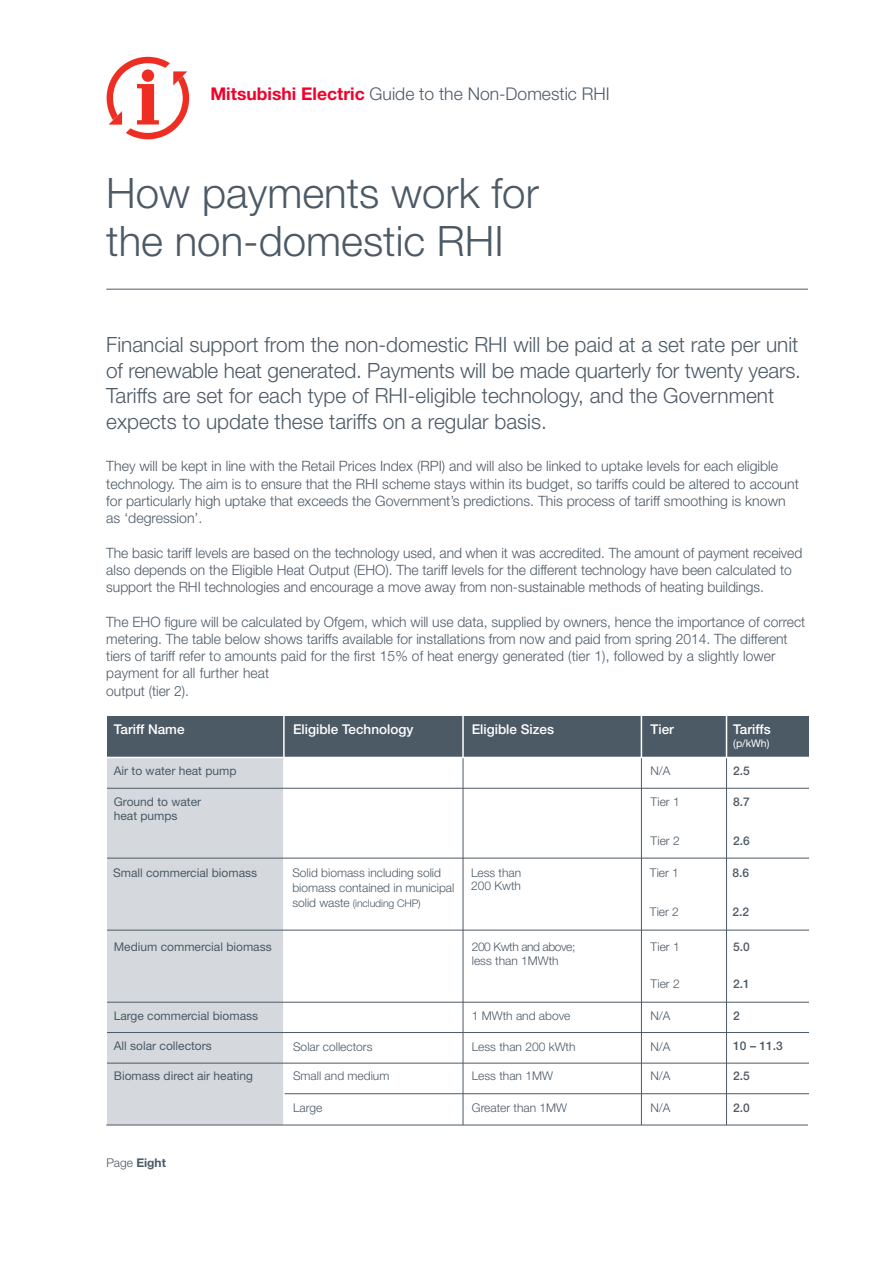
<style>
.page{position:relative;width:893px;height:1263px;background:#fff}
.page>*{position:absolute;margin:0;border:0;box-sizing:border-box;transform-origin:0 0}
.t1{font:300 42px/48px "Helvetica Neue";color:#4c5a66}
.t2{font:300 21px/25.5px "Helvetica Neue";color:#4c5a66}
.t3{font:300 17.55px "Helvetica Neue";color:#4c5a66}
.t4{font:300 14.25px/17.2px "Helvetica Neue";color:#4c5a66}
.t5{font:500 13.5px "Helvetica Neue";color:#fff}
.t6{font:300 12px/15px "Helvetica Neue";color:#4c5a66}
.t7{font:12px "Helvetica Neue";color:#4c5a66}
.t8{font:500 12px "Helvetica Neue";color:#4c5a66}
.t9{font:300 12px/13.5px "Helvetica Neue";letter-spacing:-.035em;color:#4c5a66}
.t10{font:700 12px "Helvetica Neue";color:#4c5a66}
.t11{font:300 10.5px "Helvetica Neue";letter-spacing:-.01em;color:#4c5a66}
.t12{font:10.5px "Helvetica Neue";color:#fff}
.s1{font-weight:700;color:#f0002b}
.s2{font-size:12px}
.s3{font-weight:300}
</style>
<div class="page">
<hr style="left:106px;top:289px;width:702px;height:1px;background:#4c5a66">
<svg style="left:107px;top:57px;width:82px;height:82px"></svg>
<div style="left:142px;top:69px;width:12px;height:13px;background:#ee2e22;border-radius:50%"></div>
<hr style="left:463px;top:757px;width:1px;height:379px;background:#4c5a66">
<hr style="left:641px;top:757px;width:1px;height:377px;background:#4c5a66">
<hr style="left:726px;top:757px;width:1px;height:373px;background:#4c5a66">
<hr style="left:279px;top:1093px;width:544px;height:1px;background:#4c5a66">
<div style="left:107px;top:719px;width:177px;height:407px;background:#d5d9dd"></div>
<div style="left:107px;top:716px;width:702px;height:41px;background:#4c5a66"></div>
<hr style="left:283px;top:712px;width:2px;height:416px;background:#fff">
<hr style="left:462px;top:713px;width:2px;height:44px;background:#fff">
<hr style="left:641px;top:713px;width:1px;height:44px;background:#fff">
<hr style="left:726px;top:712px;width:1px;height:45px;background:#fff">
<hr style="left:94px;top:757px;width:723px;height:1px;background:#fff">
<hr style="left:100px;top:858px;width:723px;height:1px;background:#4c5a66">
<hr style="left:100px;top:788px;width:723px;height:1px;background:#4c5a66">
<hr style="left:100px;top:930px;width:723px;height:1px;background:#4c5a66">
<hr style="left:100px;top:1002px;width:723px;height:1px;background:#4c5a66">
<hr style="left:100px;top:1032px;width:723px;height:1px;background:#4c5a66">
<hr style="left:100px;top:1063px;width:723px;height:1px;background:#4c5a66">
<div style="left:809px;top:713px;width:37px;height:431px;background:#fff"></div>
<div style="left:70px;top:704px;width:37px;height:431px;background:#fff"></div>
<hr style="left:106px;top:1125px;width:702px;height:1px;background:#4c5a66">
<p class="t3" style="left:210px;top:83px;width:401px"><span class="s1">Mitsubishi Electric</span> Guide to the Non-Domestic RHI</p>
<h1 class="t1" style="left:106px;top:168px;width:434px">How payments work for the non-domestic RHI</h1>
<p class="t2" style="left:106px;top:331px;width:696px">Financial support from the non-domestic RHI will be paid at a set rate per unit of renewable heat generated. Payments will be made quarterly for twenty years.<br>Tariffs are set for each type of RHI-eligible technology, and the Government expects to update these tariffs on a regular basis.</p>
<p class="t4" style="left:106px;top:457px;width:694px">They will be kept in line with the Retail Prices Index (RPI) and will also be linked to uptake levels for each eligible technology. The aim is to ensure that the RHI scheme stays within its budget, so tariffs could be altered to account for particularly high uptake that exceeds the Government’s predictions. This process of tariff smoothing is known as ‘degression’.</p>
<p class="t4" style="left:106px;top:543px;width:697px">The basic tariff levels are based on the technology used, and when it was accredited. The amount of payment received also depends on the Eligible Heat Output (EHO). The tariff levels for the different technology have been calculated to support the RHI technologies and encourage a move away from non-sustainable methods of heating buildings.</p>
<p class="t4" style="left:106px;top:612px;width:701px">The EHO figure will be calculated by Ofgem, which will use data, supplied by owners, hence the importance of correct metering. The table below shows tariffs available for installations from now and paid from spring 2014. The different tiers of tariff refer to amounts paid for the first 15% of heat energy generated (tier 1), followed by a slightly lower payment for all further heat<br>output (tier 2).</p>
<p class="t5" style="left:114px;top:718px;width:72px">Tariff Name</p>
<p class="t5" style="left:293px;top:718px;width:122px">Eligible Technology</p>
<p class="t5" style="left:472px;top:718px;width:84px">Eligible Sizes</p>
<p class="t5" style="left:650px;top:718px;width:25px">Tier</p>
<p class="t5" style="left:733px;top:718px;width:39px">Tariffs</p>
<p class="t12" style="left:733px;top:737px;width:38px">(p/kWh)</p>
<p class="t7" style="left:114px;top:763px;width:124px">Air to water heat pump</p>
<p class="t6" style="left:650px;top:763px;width:22px">N/A</p>
<p class="t8" style="left:733px;top:761px;width:18px">2.5</p>
<p class="t7" style="left:114px;top:795px;width:89px">Ground to water</p>
<p class="t6" style="left:650px;top:794px;width:31px">Tier 1</p>
<p class="t8" style="left:733px;top:792px;width:18px">8.7</p>
<p class="t7" style="left:114px;top:808px;width:65px">heat pumps</p>
<p class="t6" style="left:650px;top:833px;width:31px">Tier 2</p>
<p class="t8" style="left:733px;top:831px;width:18px">2.6</p>
<p class="t6" style="left:650px;top:865px;width:31px">Tier 1</p>
<p class="t8" style="left:733px;top:863px;width:18px">8.6</p>
<p class="t6" style="left:650px;top:904px;width:31px">Tier 2</p>
<p class="t8" style="left:733px;top:902px;width:18px">2.2</p>
<p class="t7" style="left:113px;top:865px;width:146px">Small commercial biomass</p>
<p class="t6" style="left:292px;top:865px;width:164px">Solid biomass including solid biomass contained in municipal</p>
<p class="t11" style="left:292px;top:896px;width:130px"><span class="s2">solid waste</span> (including CHP)</p>
<p class="t6" style="left:471px;top:865px;width:52px;line-height:13.5px">Less than<br>200 Kwth</p>
<p class="t7" style="left:114px;top:939px;width:159px">Medium commercial biomass</p>
<p class="t9" style="left:472px;top:940px;width:105px">200 Kwth and above; less than 1MWth</p>
<p class="t6" style="left:650px;top:939px;width:31px">Tier 1</p>
<p class="t8" style="left:733px;top:937px;width:18px">5.0</p>
<p class="t6" style="left:650px;top:976px;width:31px">Tier 2</p>
<p class="t8" style="left:733px;top:974px;width:18px">2.1</p>
<p class="t7" style="left:114px;top:1008px;width:146px">Large commercial biomass</p>
<p class="t6" style="left:472px;top:1008px;width:100px">1 MWth and above</p>
<p class="t6" style="left:650px;top:1008px;width:22px">N/A</p>
<p class="t8" style="left:733px;top:1006px;width:8px">2</p>
<p class="t7" style="left:114px;top:1039px;width:99px">All solar collectors</p>
<p class="t6" style="left:293px;top:1039px;width:81px">Solar collectors</p>
<p class="t6" style="left:472px;top:1039px;width:105px">Less than 200 kWth</p>
<p class="t6" style="left:650px;top:1039px;width:22px">N/A</p>
<p class="t8" style="left:733px;top:1036px;width:51px">10 – 11.3</p>
<p class="t7" style="left:114px;top:1069px;width:141px">Biomass direct air heating</p>
<p class="t6" style="left:293px;top:1068px;width:98px">Small and medium</p>
<p class="t6" style="left:472px;top:1068px;width:83px">Less than 1MW</p>
<p class="t6" style="left:650px;top:1068px;width:22px">N/A</p>
<p class="t8" style="left:733px;top:1066px;width:18px">2.5</p>
<p class="t6" style="left:293px;top:1100px;width:31px">Large</p>
<p class="t6" style="left:472px;top:1100px;width:97px">Greater than 1MW</p>
<p class="t6" style="left:650px;top:1100px;width:22px">N/A</p>
<p class="t8" style="left:733px;top:1098px;width:18px">2.0</p>
<p class="t10" style="left:106px;top:1152px;width:61px"><span class="s3">Page</span> Eight</p>
</div>
